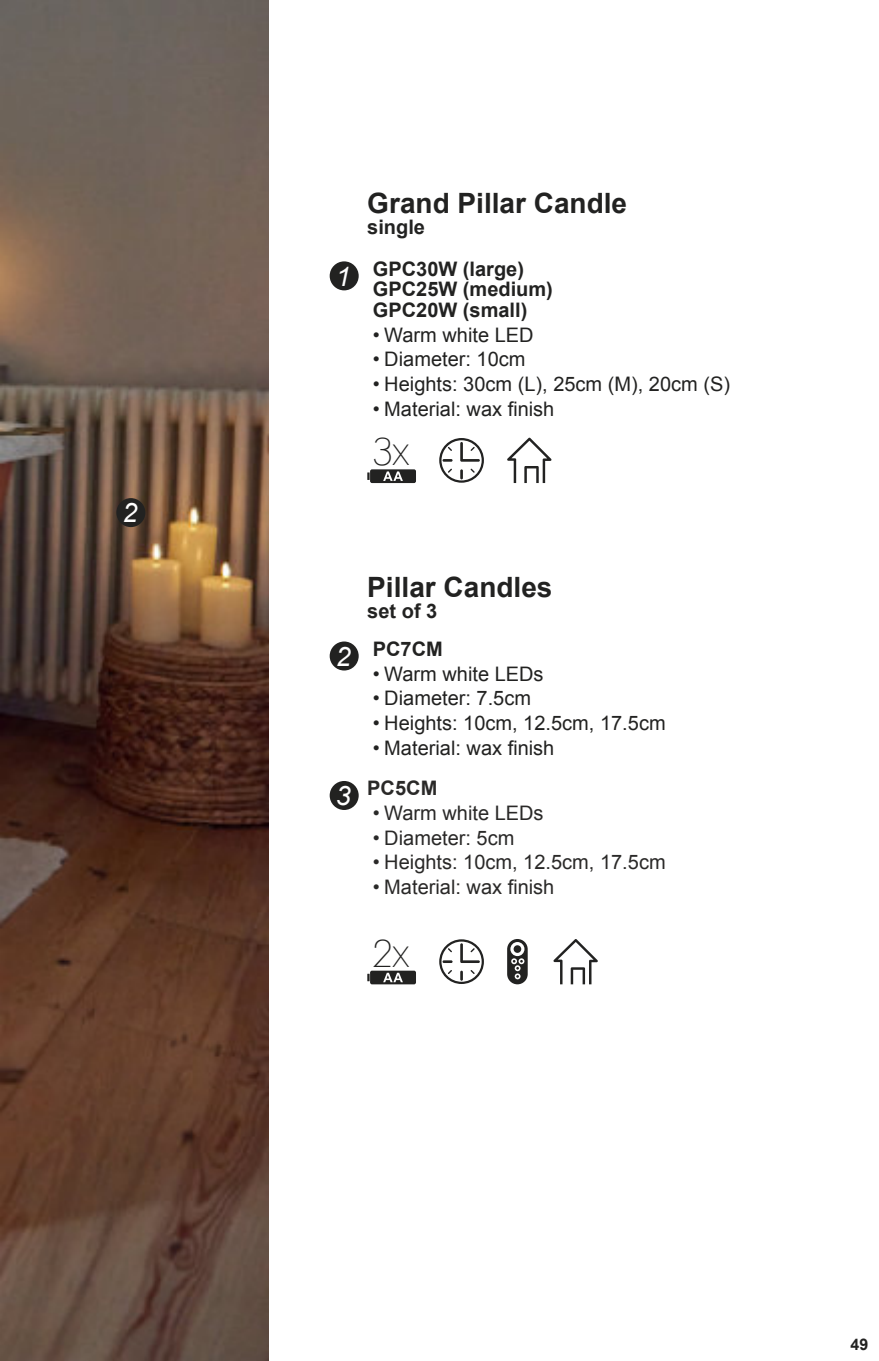
<style>
.page{position:relative;width:879px;height:1361px;background:#fff}
.page>*{position:absolute;margin:0;border:0;box-sizing:border-box;transform-origin:0 0}
.t1{font:condensed 39.4px "Lane";color:#222221}
.t2{font:700 28px "Arial";color:#222221}
.t3{font:italic 26.8px "Arial";color:#fff}
.t4{font:20px "Arial";color:#222221}
.t5{font:20px "Arial";color:#2a2928}
.t6{font:700 20px/20.6px "Arial";color:#222221}
.t7{font:700 20px "Arial";color:#2a2928}
.t8{font:700 16px "Arial";color:#222221}
</style>
<div class="page">
<img style="left:0;top:0;width:269px;height:1361px">
<div style="left:370px;top:469px;width:46px;height:14px;background:#222221;border-radius:2px"></div>
<svg style="left:367px;top:472px;width:3px;height:8px"></svg>
<svg style="left:383px;top:471px;width:20px;height:10px"></svg>
<svg style="left:507px;top:437px;width:44px;height:46px"></svg>
<svg style="left:439px;top:438px;width:45px;height:45px"></svg>
<div style="left:370px;top:970px;width:46px;height:14px;background:#222221;border-radius:2px"></div>
<svg style="left:367px;top:974px;width:3px;height:7px"></svg>
<svg style="left:383px;top:973px;width:20px;height:9px"></svg>
<svg style="left:553px;top:939px;width:45px;height:45px"></svg>
<svg style="left:439px;top:939px;width:45px;height:45px"></svg>
<svg style="left:507px;top:939px;width:21px;height:45px"></svg>
<div style="left:330px;top:261px;width:29px;height:29px;background:#222221;border-radius:50%"></div>
<div style="left:116px;top:498px;width:29px;height:29px;background:#222221;border-radius:50%"></div>
<div style="left:330px;top:641px;width:29px;height:29px;background:#222221;border-radius:50%"></div>
<div style="left:330px;top:781px;width:29px;height:29px;background:#222221;border-radius:50%"></div>
<h3 class="t3" style="left:123px;top:503px;width:16px">2</h3>
<h3 class="t3" style="left:336px;top:266px;width:16px">1</h3>
<h2 class="t2" style="left:367px;top:192px;width:261px">Grand Pillar Candle</h2>
<p class="t6" style="left:367px;top:218px;width:59px">single</p>
<p class="t6" style="left:373px;top:260px;width:182px">GPC30W (large)<br>GPC25W (medium)<br>GPC20W (small)</p>
<p class="t4" style="left:373px;top:327px;width:162px">• Warm white LED</p>
<p class="t4" style="left:373px;top:352px;width:154px">• Diameter: 10cm</p>
<p class="t4" style="left:373px;top:376px;width:359px">• Heights: 30cm (L), 25cm (M), 20cm (S)</p>
<p class="t4" style="left:373px;top:401px;width:183px">• Material: wax finish</p>
<h1 class="t1" style="left:372px;top:436px;width:38px">3x</h1>
<h3 class="t3" style="left:336px;top:646px;width:16px">2</h3>
<h3 class="t3" style="left:336px;top:785px;width:16px">3</h3>
<h2 class="t2" style="left:367px;top:577px;width:187px">Pillar Candles</h2>
<p class="t6" style="left:367px;top:602px;width:72px">set of 3</p>
<p class="t6" style="left:373px;top:640px;width:72px">PC7CM</p>
<p class="t4" style="left:373px;top:666px;width:172px">• Warm white LEDs</p>
<p class="t4" style="left:373px;top:690px;width:160px">• Diameter: 7.5cm</p>
<p class="t4" style="left:373px;top:715px;width:294px">• Heights: 10cm, 12.5cm, 17.5cm</p>
<p class="t4" style="left:373px;top:740px;width:183px">• Material: wax finish</p>
<p class="t7" style="left:367px;top:781px;width:72px">PC5CM</p>
<p class="t5" style="left:373px;top:805px;width:172px">• Warm white LEDs</p>
<p class="t5" style="left:373px;top:830px;width:143px">• Diameter: 5cm</p>
<p class="t5" style="left:373px;top:855px;width:294px">• Heights: 10cm, 12.5cm, 17.5cm</p>
<p class="t5" style="left:373px;top:879px;width:183px">• Material: wax finish</p>
<h1 class="t1" style="left:372px;top:938px;width:38px">2x</h1>
<p class="t8" style="left:850px;top:1338px;width:19px">49</p>
</div>
